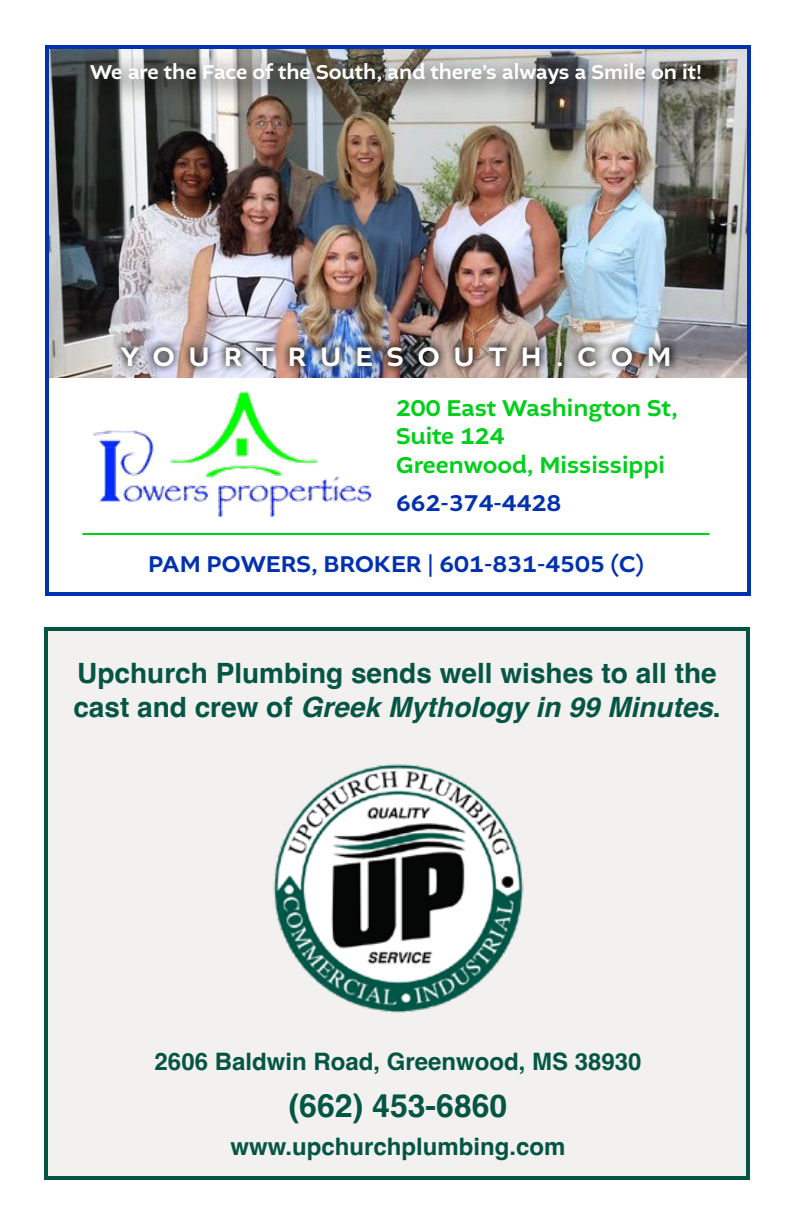
<style>
.page{position:relative;width:792px;height:1224px;background:#fff}
.page>*{position:absolute;margin:0;border:0;box-sizing:border-box;transform-origin:0 0}
.t1{font:700 32px "Helvetica";color:#045543}
.t2{font:700 28px/33.6px "Helvetica";color:#045543}
.t3{font:500 28px "Altivo";letter-spacing:.5em;color:#fff}
.t4{font:700 24px "Helvetica";color:#045543}
.t5{font:500 24px/28.8px "Altivo";color:#00cf1a}
.t6{font:500 24px "Altivo";color:#0231b0}
.t7{font:500 21px "Altivo";color:#fff}
.s1{font-style:italic}
</style>
<div class="page">
<div style="left:44px;top:627px;width:706px;height:553px;background:#f2f1f0;border:4px solid #045543"></div>
<img style="left:273px;top:764px;width:251px;height:249px">
<img style="left:50px;top:50px;width:696px;height:328px">
<img style="left:93px;top:392px;width:279px;height:125px">
<img style="left:111px;top:337px;width:569px;height:38px">
<div style="left:45px;top:45px;width:706px;height:551px;border:4px solid #0231b0"></div>
<svg style="left:75px;top:49px;width:648px;height:59px;background:#898985"></svg>
<hr style="left:82px;top:533px;width:628px;height:2px;background:#00cf1a">
<p class="t7" style="left:90px;top:59px;width:613px">We are the Face of the South, and there’s always a Smile on it!</p>
<p class="t3" style="left:120px;top:338px;width:553px">YOURTRUESOUTH.COM</p>
<p class="t5" style="left:396px;top:394px;width:283px">200 East Washington St,<br>Suite 124<br>Greenwood, Mississippi</p>
<p class="t6" style="left:396px;top:488px;width:167px">662-374-4428</p>
<p class="t6" style="left:148px;top:548px;width:497px">PAM POWERS, BROKER | 601-831-4505 (C)</p>
<p class="t2" style="left:73px;top:659px;width:649px">Upchurch Plumbing sends well wishes to all the cast and crew of <span class="s1">Greek Mythology in 99 Minutes</span>.</p>
<p class="t4" style="left:155px;top:1047px;width:488px">2606 Baldwin Road, Greenwood, MS 38930</p>
<p class="t1" style="left:289px;top:1086px;width:220px">(662) 453-6860</p>
<p class="t4" style="left:230px;top:1132px;width:337px">www.upchurchplumbing.com</p>
</div>
